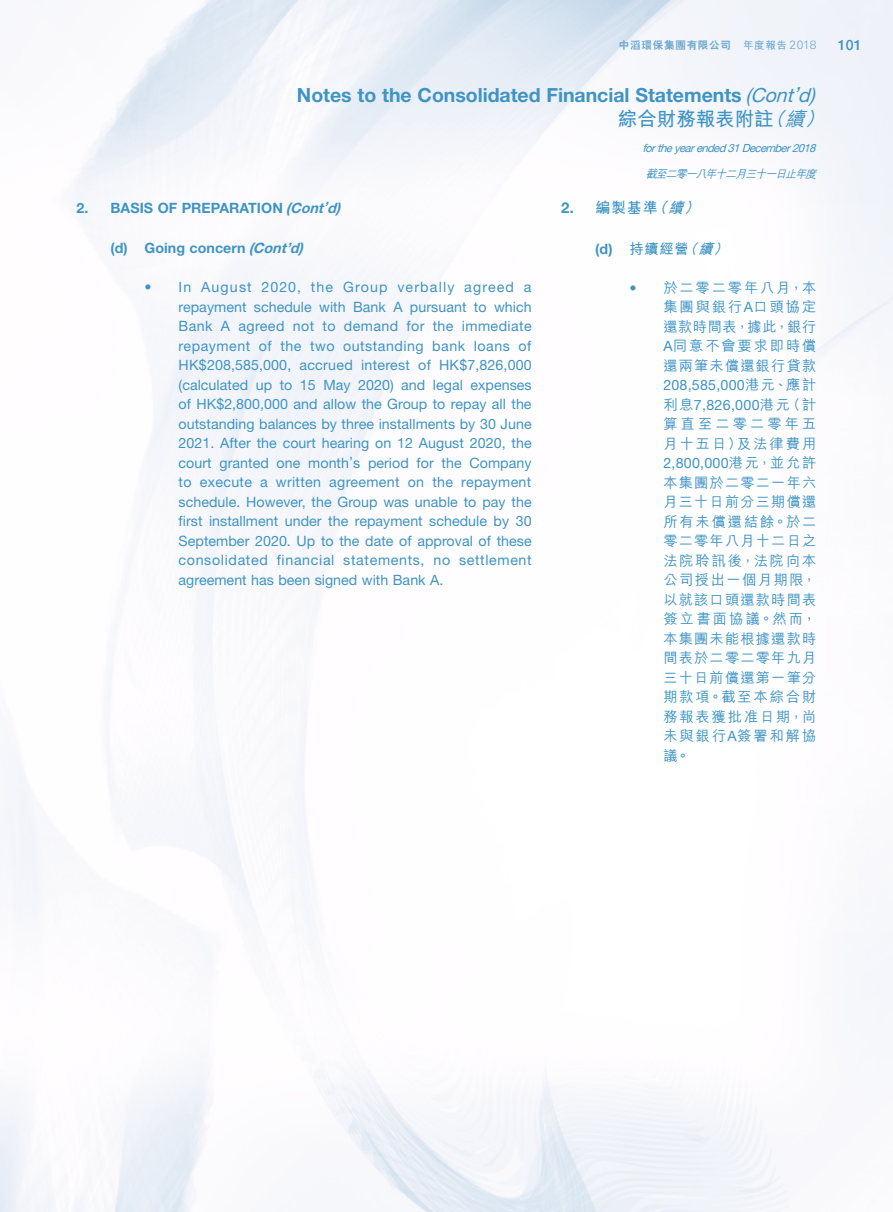
<style>
.page{position:relative;width:893px;height:1212px;background:#fff}
.page>*{position:absolute;margin:0;border:0;box-sizing:border-box;transform-origin:0 0}
.t1{font:700 19.5px "Helvetica Neue LT Std";color:#3f94c3}
.t2{font:700 19.5px "M Hei HK";color:#3f94c3}
.C_Heading_1{font:700 15px "C Hei 2 HK";color:#3f94c3}
.Body_Text{font:14.25px/19.5px "Helvetica Neue LT Std";letter-spacing:.005em;color:#3f94c3;text-align:justify}
.C_Body_Text{font:500 14.25px/19.5px "M Hei HK";letter-spacing:.13em;color:#3f94c3;text-align:justify}
.Heading_1{font:700 14.25px "Helvetica Neue LT Std";letter-spacing:.005em;color:#3f94c3}
.Heading_2{font:700 14.25px "Helvetica Neue LT Std";letter-spacing:.005em;color:#3f94c3}
.C_Heading_2{font:700 14.25px "M Hei HK";color:#3f94c3}
.t3{font:500 14.25px "Helvetica Neue LT Std";color:#3f94c3}
.t4{font:italic 11.25px "Helvetica Neue LT Std";color:#3f94c3}
.t5{font:italic 500 11.25px "M Hei HK";color:#3f94c3}
.t6{font:800 10.5px "C Hei 2 HK";letter-spacing:.08em;color:#6fa8cf}
.s1{font-family:"M Hei HK";font-weight:700}
.s2{font-family:"Univers LT Std";font-weight:300;font-size:12px}
.s3{font-weight:400;font-style:italic}
.s4{font-weight:500;font-style:italic}
.s5{font-family:"Helvetica Neue LT Std"}
.s6{font-style:italic}
.s7{font-family:"Helvetica Neue LT Std";font-weight:400}
</style>
<div class="page">
<p class="t6" style="left:619px;top:40px;width:199px">中滔環保集團有限公司 <span class="s1">年度報告</span> <span class="s2">2018</span></p>
<p class="t3" style="left:838px;top:37px;width:26px">101</p>
<h1 class="t1" style="left:297px;top:83px;width:520px">Notes to the Consolidated Financial Statements <span class="s3">(Cont’d)</span></h1>
<h1 class="t2" style="left:618px;top:105px;width:214px">綜合財務報表附註<span class="s4">（續）</span></h1>
<p class="t4" style="left:642px;top:141px;width:178px">fortheyearended31December2018</p>
<p class="t5" style="left:645px;top:165px;width:176px">截至二零一八年十二月三十一日止年度</p>
<p class="C_Heading_1" style="left:561px;top:200px;width:143px"><span class="s5">2.</span> 編製基準<span class="s6">（續）</span></p>
<p class="C_Heading_2" style="left:595px;top:238px;width:139px"><span class="s5">(d)</span> 持續經營<span class="s6">（續）</span></p>
<p class="C_Body_Text" style="left:663px;top:276px;width:155px;text-indent:-34px"><span class="s7">•</span> 於二零二零年八月，本集團與銀行<span class="s7">A</span>口頭協定還款時間表，據此，銀行<span class="s7">A</span>同意不會要求即時償還兩筆未償還銀行貸款<span class="s7">208,585,000</span>港元、應計利息<span class="s7">7,826,000</span>港元（計算直至二零二零年五月十五日）及法律費用<span class="s7">2,800,000</span>港元，並允許本集團於二零二一年六月三十日前分三期償還所有未償還結餘。於二零二零年八月十二日之法院聆訊後，法院向本公司授出一個月期限，以就該口頭還款時間表簽立書面協議。然而，本集團未能根據還款時間表於二零二零年九月三十日前償還第一筆分期款項。截至本綜合財務報表獲批准日期，尚未與銀行<span class="s7">A</span>簽署和解協議。</p>
<p class="Heading_1" style="left:77px;top:199px;width:265px">2. BASIS OF PREPARATION <span class="s6">(Cont’d)</span></p>
<p class="Heading_2" style="left:111px;top:239px;width:194px">(d) Going concern <span class="s6">(Cont’d)</span></p>
<p class="Body_Text" style="left:179px;top:277px;width:355px;text-indent:-34px">• In August 2020, the Group verbally agreed a repayment schedule with Bank A pursuant to which Bank A agreed not to demand for the immediate repayment of the two outstanding bank loans of HK$208,585,000, accrued interest of HK$7,826,000 (calculated up to 15 May 2020) and legal expenses of HK$2,800,000 and allow the Group to repay all the outstanding balances by three installments by 30 June 2021. After the court hearing on 12 August 2020, the court granted one month’s period for the Company to execute a written agreement on the repayment schedule. However, the Group was unable to pay the first installment under the repayment schedule by 30<br>September 2020. Up to the date of approval of these consolidated financial statements, no settlement agreement has been signed with Bank A.</p>
</div>
